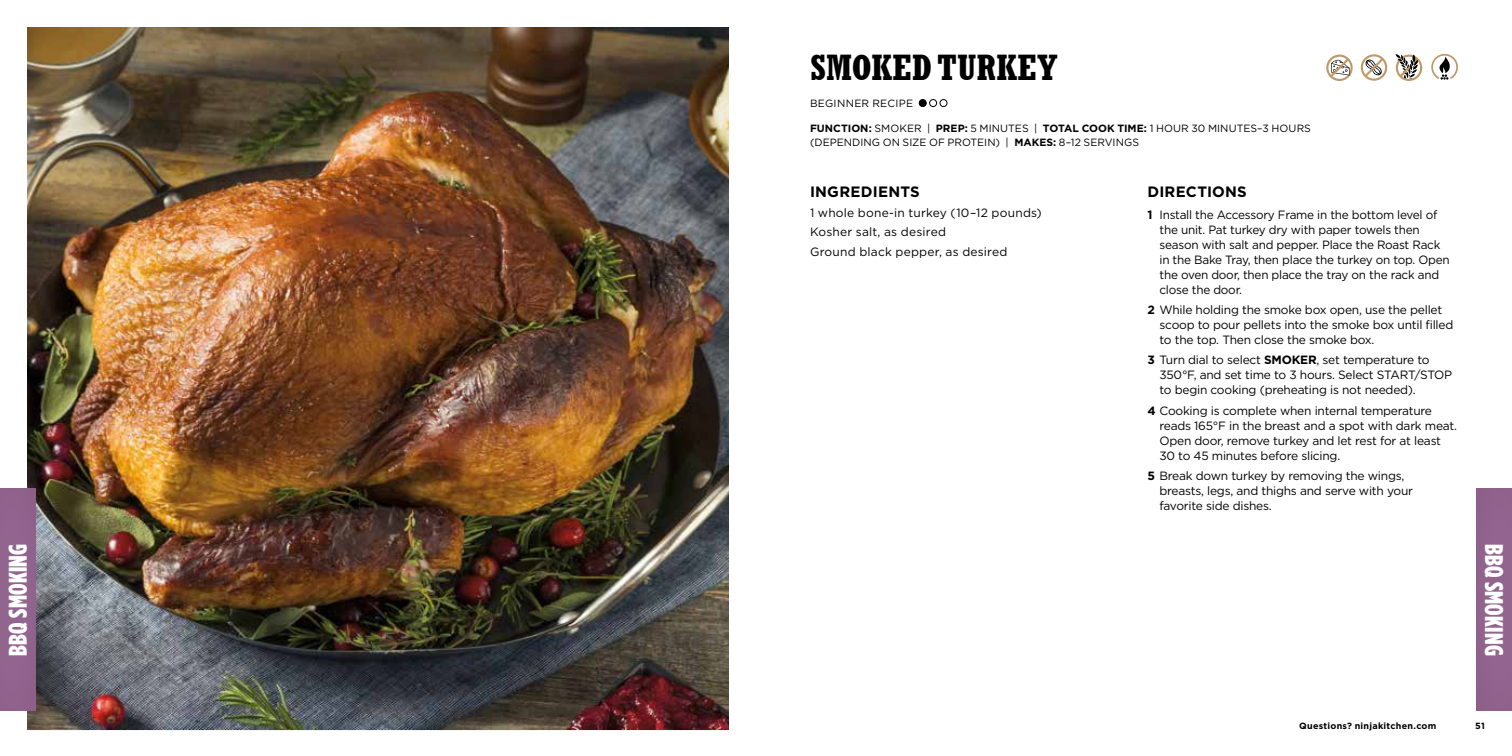
<style>
.page{position:relative;width:1512px;height:756px;background:#fff}
.page>*{position:absolute;margin:0;border:0;box-sizing:border-box;transform-origin:0 0}
.t1{font:700 condensed 34.5px "Rockwell Nova";letter-spacing:.01em;color:#000}
.t2{font:900 25.5px "Gotham Condensed";letter-spacing:.01em;color:#fff}
.t3{font:700 15px "Gotham";letter-spacing:.015em;color:#000}
.t4{font:12px/15px "Gotham";letter-spacing:-.02em;color:#000}
.t5{font:12px/19.2px "Gotham";letter-spacing:.015em;color:#000}
.t6{font:10.5px/13.5px "Gotham";letter-spacing:.005em;color:#000}
.t7{font:10.5px "Gotham";letter-spacing:.03em;color:#000}
.t8{font:700 9px "Gotham";letter-spacing:.03em;color:#000}
.s1{font-weight:700}
</style>
<div class="page">
<img style="left:27px;top:27px;width:702px;height:702px">
<div style="left:919px;top:100px;width:7px;height:7px;background:#000;border-radius:50%"></div>
<div style="left:919px;top:99px;width:8px;height:8px;border:1px solid #000;border-radius:50%"></div>
<div style="left:929px;top:99px;width:8px;height:8px;border:1px solid #000;border-radius:50%"></div>
<div style="left:940px;top:99px;width:7px;height:8px;border:1px solid #000;border-radius:50%"></div>
<div style="left:1396px;top:55px;width:26px;height:26px;border:2px solid #c09969;border-radius:50%"></div>
<svg style="left:1396px;top:54px;width:25px;height:26px"></svg>
<div style="left:1361px;top:54px;width:26px;height:27px;border:2px solid #c09969;border-radius:50%"></div>
<svg style="left:1362px;top:56px;width:24px;height:23px"></svg>
<svg style="left:1431px;top:53px;width:27px;height:27px"></svg>
<div style="left:1326px;top:55px;width:27px;height:26px;border:2px solid #c09969;border-radius:50%"></div>
<svg style="left:1328px;top:56px;width:23px;height:23px"></svg>
<div style="left:1476px;top:489px;width:36px;height:221px;background:#91648e"></div>
<div style="left:0;top:489px;width:36px;height:221px;background:#92648f"></div>
<h2 class="t2" style="left:3px;top:656px;width:113px;rotate:-90deg">BBQ SMOKING</h2>
<h1 class="t1" style="left:810px;top:46px;width:249px">SMOKED TURKEY</h1>
<p class="t7" style="left:810px;top:96px;width:105px">BEGINNER RECIPE</p>
<p class="t6" style="left:810px;top:122px;width:503px"><span class="s1">FUNCTION:</span> SMOKER | <span class="s1">PREP:</span> 5 MINUTES | <span class="s1">TOTAL COOK TIME:</span> 1 HOUR 30 MINUTES–3 HOURS (DEPENDING ON SIZE OF PROTEIN) | <span class="s1">MAKES:</span> 8–12 SERVINGS</p>
<p class="t3" style="left:810px;top:182px;width:111px">INGREDIENTS</p>
<p class="t5" style="left:810px;top:203px;width:233px">1 whole bone-in turkey (10–12 pounds)<br>Kosher salt, as desired<br>Ground black pepper, as desired</p>
<p class="t3" style="left:1148px;top:182px;width:101px">DIRECTIONS</p>
<p class="t4" style="left:1160px;top:207px;width:292px;text-indent:-12px"><span class="s1">1</span> Install the Accessory Frame in the bottom level of the unit. Pat turkey dry with paper towels then season with salt and pepper. Place the Roast Rack in the Bake Tray, then place the turkey on top. Open the oven door, then place the tray on the rack and close the door.</p>
<p class="t4" style="left:1160px;top:302px;width:295px;text-indent:-12px"><span class="s1">2</span> While holding the smoke box open, use the pellet scoop to pour pellets into the smoke box until filled to the top. Then close the smoke box.</p>
<p class="t4" style="left:1160px;top:352px;width:294px;text-indent:-12px"><span class="s1">3</span> Turn dial to select <span class="s1">SMOKER</span>, set temperature to<br>350°F, and set time to 3 hours. Select START/STOP to begin cooking (preheating is not needed).</p>
<p class="t4" style="left:1160px;top:403px;width:299px;text-indent:-12px"><span class="s1">4</span> Cooking is complete when internal temperature reads 165°F in the breast and a spot with dark meat.<br>Open door, remove turkey and let rest for at least 30 to 45 minutes before slicing.</p>
<p class="t4" style="left:1160px;top:468px;width:255px;text-indent:-12px"><span class="s1">5</span> Break down turkey by removing the wings, breasts, legs, and thighs and serve with your favorite side dishes.</p>
<h2 class="t2" style="left:1509px;top:544px;width:113px;rotate:90deg">BBQ SMOKING</h2>
<p class="t8" style="left:1299px;top:720px;width:139px">Questions? ninjakitchen.com</p>
<p class="t8" style="left:1475px;top:720px;width:11px">51</p>
</div>
